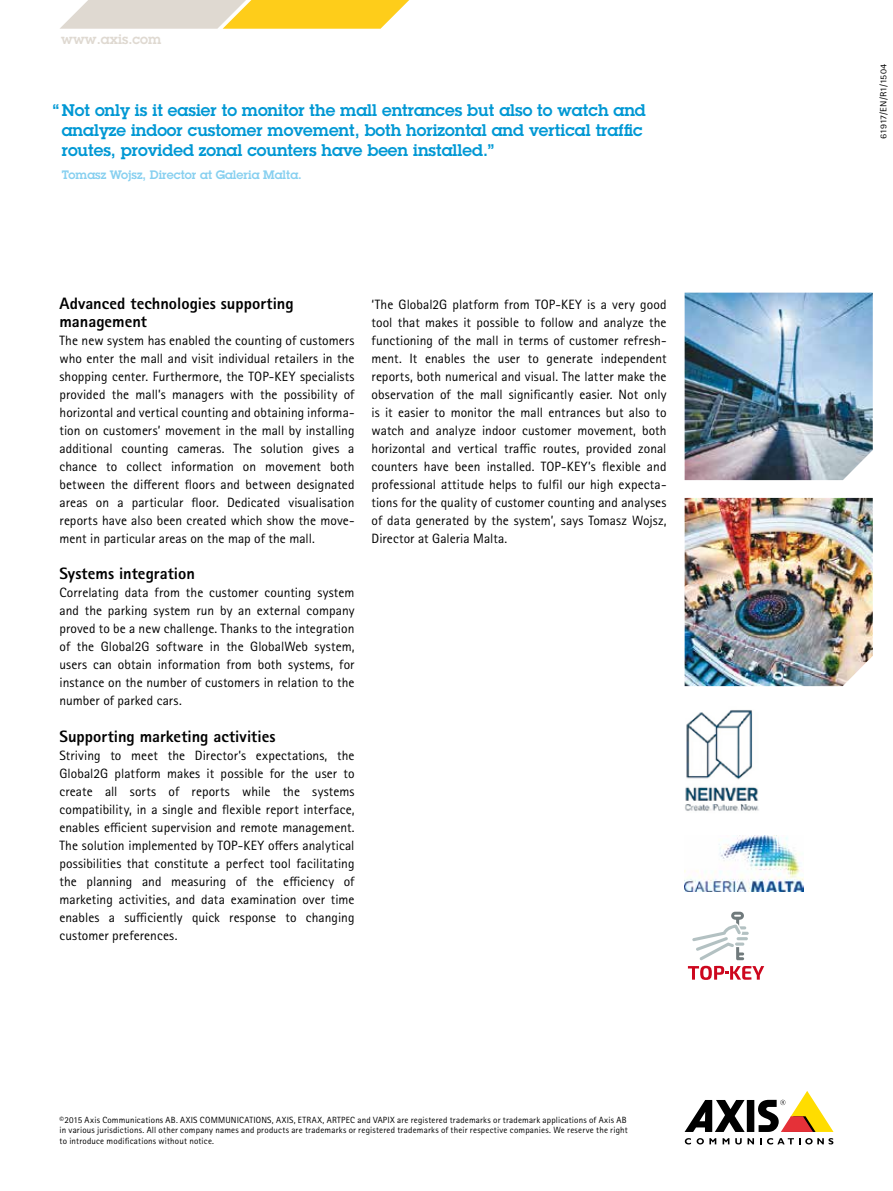
<style>
.page{position:relative;width:893px;height:1191px;background:#fff}
.page>*{position:absolute;margin:0;border:0;box-sizing:border-box;transform-origin:0 0}
.t1{font:600 16.5px/19.8px "Lubalin Graph ECG";color:#0098d4}
.t2{font:800 16.5px/18px "Rotis Sans Serif Pro";color:#000}
.t3{font:13.5px/18px "Rotis Sans Serif Pro";letter-spacing:.005em;color:#000;text-align:justify}
.t4{font:600 13.5px "Lubalin Graph ECG";color:#dfd9d1}
.t5{font:600 12px "Lubalin Graph ECG";color:#87d0f0}
.t6{font:9px/10.8px "Rotis Sans Serif Pro";letter-spacing:.02em;color:#000}
.t7{font:9px "Rotis Sans Serif Pro";letter-spacing:-.01em;color:#000;scale:1.12 1}
</style>
<div class="page">
<div style="left:747px;top:1100px;width:7px;height:32px;background:#000"></div>
<svg style="left:685px;top:1100px;width:60px;height:32px"></svg>
<svg style="left:758px;top:1091px;width:75px;height:41px"></svg>
<svg style="left:685px;top:1138px;width:6px;height:6px"></svg>
<svg style="left:697px;top:1138px;width:19px;height:6px"></svg>
<svg style="left:723px;top:1138px;width:6px;height:6px"></svg>
<svg style="left:735px;top:1138px;width:19px;height:6px"></svg>
<svg style="left:760px;top:1138px;width:73px;height:6px"></svg>
<svg style="left:60px;top:0;width:349px;height:29px;background:#f0d783"></svg>
<img style="left:685px;top:293px;width:188px;height:187px">
<img style="left:685px;top:498px;width:188px;height:188px">
<img style="left:685px;top:710px;width:74px;height:101px">
<img style="left:685px;top:835px;width:119px;height:56px">
<svg style="left:688px;top:911px;width:76px;height:69px"></svg>
<p class="t4" style="left:61px;top:30px;width:102px">www.axis.com</p>
<p class="t1" style="left:62px;top:101px;width:586px;text-indent:-9px">“ Not only is it easier to monitor the mall entrances but also to watch and analyze indoor customer movement, both horizontal and vertical traffic routes, provided zonal counters have been installed.”</p>
<p class="t5" style="left:62px;top:166px;width:242px">Tomasz Wojsz, Director at Galeria Malta.</p>
<p class="t2" style="left:60px;top:295px;width:236px">Advanced technologies supporting management</p>
<p class="t3" style="left:60px;top:332px;width:297px">The new system has enabled the counting of customers who enter the mall and visit individual retailers in the shopping center. Furthermore, the TOP-KEY specialists provided the mall’s managers with the possibility of horizontal and vertical counting and obtaining informa&shy;tion on customers’ movement in the mall by installing additional counting cameras. The solution gives a chance to collect information on movement both between the different floors and between designated areas on a particular floor. Dedicated visualisation reports have also been created which show the move&shy;ment in particular areas on the map of the mall.</p>
<p class="t2" style="left:60px;top:565px;width:137px">Systems integration</p>
<p class="t3" style="left:60px;top:584px;width:297px">Correlating data from the customer counting system and the parking system run by an external company proved to be a new challenge. Thanks to the integration of the Global2G software in the GlobalWeb system, users can obtain information from both systems, for instance on the number of customers in relation to the number of parked cars.</p>
<p class="t2" style="left:60px;top:727px;width:218px">Supporting marketing activities</p>
<p class="t3" style="left:60px;top:746px;width:297px">Striving to meet the Director’s expectations, the Global2G platform makes it possible for the user to create all sorts of reports while the systems compatibility, in a single and flexible report interface, enables efficient supervision and remote management.<br>The solution implemented by TOP-KEY offers analytical possibilities that constitute a perfect tool facilitating the planning and measuring of the efficiency of marketing activities, and data examination over time enables a sufficiently quick response to changing customer preferences.</p>
<p class="t3" style="left:372px;top:296px;width:297px">‘The Global2G platform from TOP-KEY is a very good tool that makes it possible to follow and analyze the functioning of the mall in terms of customer refresh&shy;ment. It enables the user to generate independent reports, both numerical and visual. The latter make the observation of the mall significantly easier. Not only is it easier to monitor the mall entrances but also to watch and analyze indoor customer movement, both horizontal and vertical traffic routes, provided zonal counters have been installed. TOP-KEY’s flexible and professional attitude helps to fulfil our high expecta&shy;tions for the quality of customer counting and analyses of data generated by the system’, says Tomasz Wojsz, Director at Galeria Malta.</p>
<p class="t6" style="left:60px;top:1114px;width:570px">©2015 Axis Communications AB. AXIS COMMUNICATIONS, AXIS, ETRAX, ARTPEC and VAPIX are registered trademarks or trademark applications of Axis AB in various jurisdictions. All other company names and products are trademarks or registered trademarks of their respective companies. We reserve the right to introduce modifications without notice.</p>
<p class="t7" style="left:878px;top:139px;width:69px;rotate:-90deg">61917/EN/R1/1504</p>
</div>
